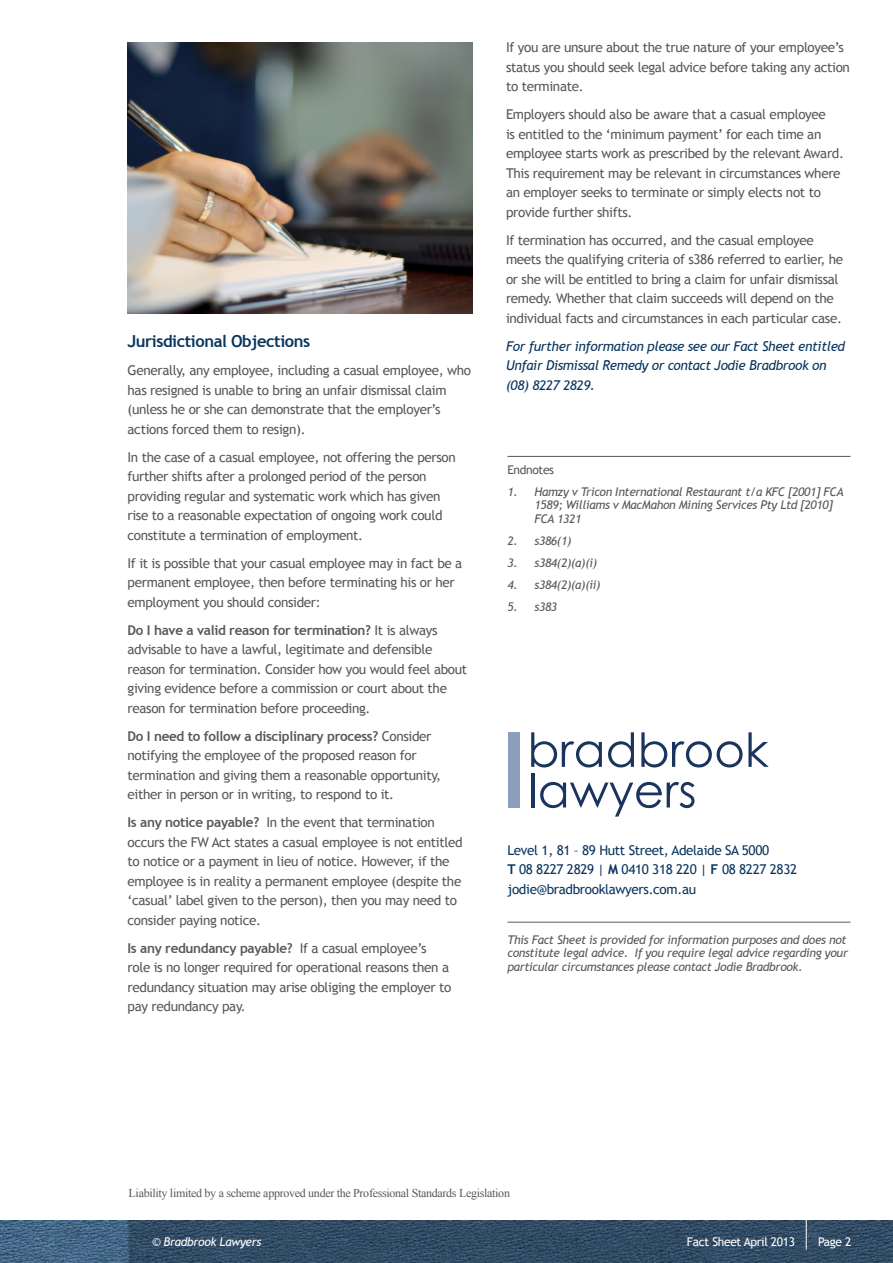
<style>
.page{position:relative;width:893px;height:1263px;background:#fff}
.page>*{position:absolute;margin:0;border:0;box-sizing:border-box;transform-origin:0 0}
.t1{font:700 16.5px "Trebuchet MS";letter-spacing:-.025em;color:#0a355e}
.t2{font:13.5px/19.5px "Trebuchet MS";letter-spacing:-.025em;color:#57585a}
.t3{font:italic 13.5px/19.5px "Trebuchet MS";letter-spacing:-.025em;color:#0a355e}
.t4{font:13.5px/19.5px "Trebuchet MS";letter-spacing:-.025em;color:#0a355e}
.t5{font:italic 12px/13.5px "Trebuchet MS";letter-spacing:-.025em;color:#57585a}
.t6{font:12px "Times New Roman";letter-spacing:-.025em;color:#57585a}
.t7{font:12px "Trebuchet MS";letter-spacing:-.025em;color:#fff}
.t8{font:italic 12px "Trebuchet MS";letter-spacing:-.025em;color:#fff}
.t9{font:12px "Trebuchet MS";letter-spacing:-.025em;color:#57585a}
.s1{font-weight:700}
</style>
<div class="page">
<img style="left:0;top:1220px;width:893px;height:43px">
<hr style="left:806px;top:1203px;width:1px;height:46px;background:#fff">
<img style="left:128px;top:43px;width:344px;height:270px">
<hr style="left:507px;top:456px;width:343px;height:1px;background:#57585a">
<div style="left:508px;top:732px;width:12px;height:75px;background:#8d9dbc"></div>
<svg style="left:531px;top:732px;width:71px;height:35px"></svg>
<svg style="left:608px;top:732px;width:26px;height:35px"></svg>
<svg style="left:641px;top:732px;width:128px;height:35px"></svg>
<hr style="left:531px;top:773px;width:4px;height:34px;background:#1a345d">
<svg style="left:540px;top:782px;width:154px;height:34px"></svg>
<hr style="left:507px;top:922px;width:343px;height:1px;background:#57585a">
<p class="t1" style="left:128px;top:331px;width:184px">Jurisdictional Objections</p>
<p class="t2" style="left:128px;top:361px;width:345px">Generally, any employee, including a casual employee, who has resigned is unable to bring an unfair dismissal claim (unless he or she can demonstrate that the employer’s actions forced them to resign).</p>
<p class="t2" style="left:128px;top:447px;width:330px">In the case of a casual employee, not offering the person further shifts after a prolonged period of the person providing regular and systematic work which has given rise to a reasonable expectation of ongoing work could constitute a termination of employment.</p>
<p class="t2" style="left:128px;top:553px;width:336px">If it is possible that your casual employee may in fact be a permanent employee, then before terminating his or her employment you should consider:</p>
<p class="t2" style="left:128px;top:620px;width:341px"><span class="s1">Do I have a valid reason for termination?</span> It is always advisable to have a lawful, legitimate and defensible reason for termination. Consider how you would feel about giving evidence before a commission or court about the reason for termination before proceeding.</p>
<p class="t2" style="left:128px;top:726px;width:315px"><span class="s1">Do I need to follow a disciplinary process?</span> Consider notifying the employee of the proposed reason for termination and giving them a reasonable opportunity, either in person or in writing, to respond to it.</p>
<p class="t2" style="left:128px;top:813px;width:336px"><span class="s1">Is any notice payable?</span> In the event that termination occurs the FW Act states a casual employee is not entitled to notice or a payment in lieu of notice. However, if the employee is in reality a permanent employee (despite the ‘casual’ label given to the person), then you may need to consider paying notice.</p>
<p class="t2" style="left:128px;top:938px;width:325px"><span class="s1">Is any redundancy payable?</span> If a casual employee’s role is no longer required for operational reasons then a redundancy situation may arise obliging the employer to pay redundancy pay.</p>
<p class="t2" style="left:506px;top:38px;width:345px">If you are unsure about the true nature of your employee’s status you should seek legal advice before taking any action to terminate.</p>
<p class="t2" style="left:506px;top:105px;width:340px">Employers should also be aware that a casual employee<br>is entitled to the ‘minimum payment’ for each time an employee starts work as prescribed by the relevant Award.<br>This requirement may be relevant in circumstances where an employer seeks to terminate or simply elects not to provide further shifts.</p>
<p class="t2" style="left:506px;top:230px;width:339px">If termination has occurred, and the casual employee meets the qualifying criteria of s386 referred to earlier, he or she will be entitled to bring a claim for unfair dismissal remedy. Whether that claim succeeds will depend on the individual facts and circumstances in each particular case.</p>
<p class="t3" style="left:506px;top:336px;width:341px">For further information please see our Fact Sheet entitled<br>Unfair Dismissal Remedy or contact Jodie Bradbrook on (08) 8227 2829.</p>
<p class="t9" style="left:507px;top:462px;width:48px">Endnotes</p>
<p class="t5" style="left:534px;top:485px;width:311px;text-indent:-27px">1. Hamzy v Tricon International Restaurant t/a KFC [2001] FCA<br>1589; Williams v MacMahon Mining Services Pty Ltd [2010]<br>FCA 1321</p>
<p class="t5" style="left:507px;top:534px;width:66px">2. s386(1)</p>
<p class="t5" style="left:507px;top:556px;width:91px">3. s384(2)(a)(i)</p>
<p class="t5" style="left:507px;top:578px;width:95px">4. s384(2)(a)(ii)</p>
<p class="t5" style="left:507px;top:600px;width:51px">5. s383</p>
<p class="t4" style="left:507px;top:840px;width:291px">Level 1, 81 – 89 Hutt Street, Adelaide SA 5000<br><span class="s1">T</span> 08 8227 2829 | <span class="s1">M</span> 0410 318 220 | <span class="s1">F</span> 08 8227 2832 jodie@bradbrooklawyers.com.au</p>
<p class="t5" style="left:507px;top:933px;width:342px">This Fact Sheet is provided for information purposes and does not constitute legal advice. If you require legal advice regarding your particular circumstances please contact Jodie Bradbrook.</p>
<p class="t6" style="left:129px;top:1185px;width:383px">Liability limited by a scheme approved under the Professional Standards Legislation</p>
<p class="t8" style="left:152px;top:1235px;width:111px">© Bradbrook Lawyers</p>
<p class="t7" style="left:687px;top:1235px;width:110px">Fact Sheet April 2013</p>
<p class="t7" style="left:818px;top:1235px;width:35px">Page 2</p>
</div>
